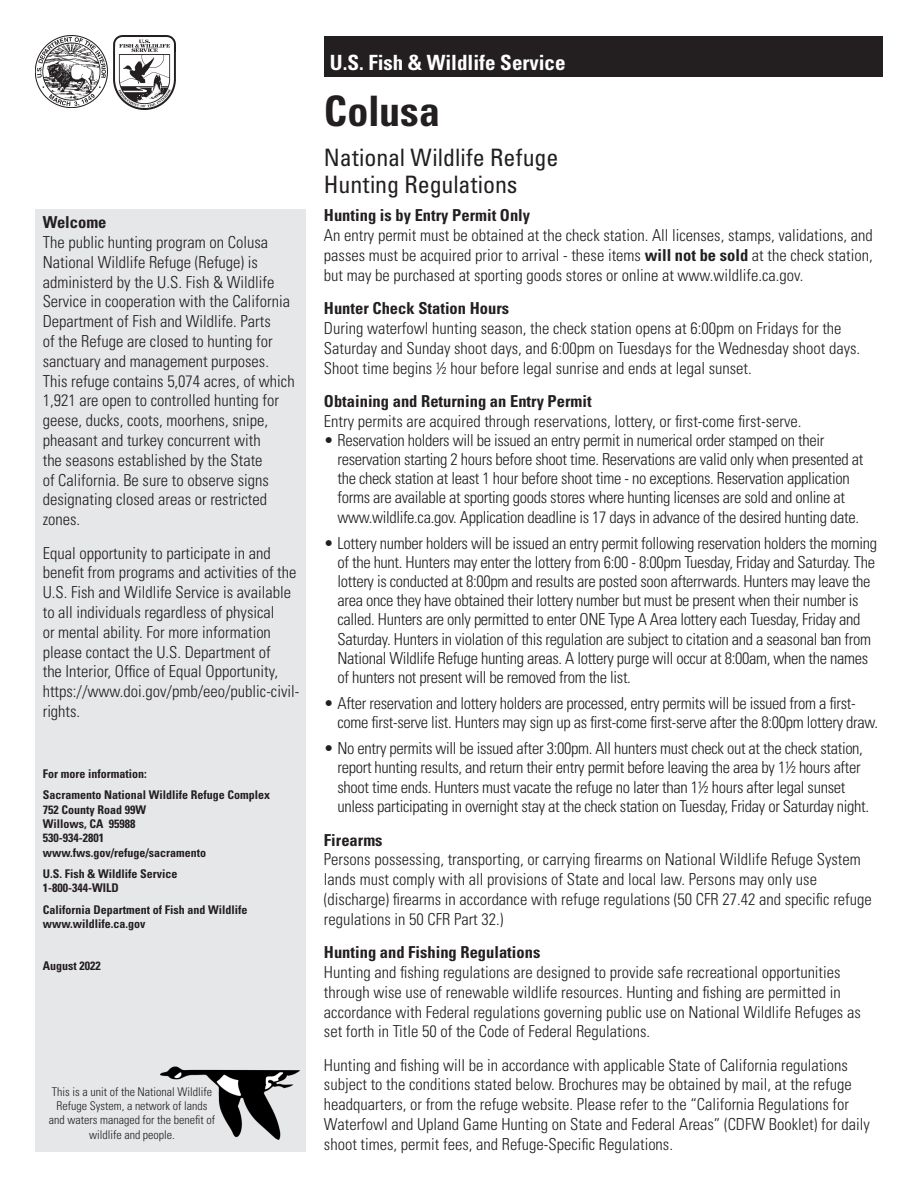
<style>
.page{position:relative;width:918px;height:1188px;background:#fff}
.page>*{position:absolute;margin:0;border:0;box-sizing:border-box;transform-origin:0 0}
.H1-Site_Name{font:700 condensed 42px "Univers LT Std";color:#231f20}
.H2-Subtitle{font:condensed 24px "Univers LT Std";letter-spacing:-.005em;color:#231f20}
.t1{font:700 condensed 21px "Univers LT Std";color:#fff}
.p-Bullets{font:300 condensed 16.5px/19.8px "Univers LT Std";color:#231f20}
.p-Bullets-2{font:300 condensed 16.5px/19.2px "Univers LT Std";letter-spacing:-.02em;color:#231f20}
.H3-Section_Titles{font:300 condensed 16.5px/19.8px "Univers LT Std";color:#231f20}
.H3-Section_Titles-2{font:700 condensed 16.5px "Univers LT Std";color:#231f20}
.p-Contact_Informatio{font:700 condensed 12px/14.4px "Univers LT Std";color:#231f20}
.t2{font:300 condensed 12px/14.4px "Univers LT Std";color:#231f20;text-align:center}
.s1{font-weight:700}
</style>
<div class="page">
<div style="left:36px;top:210px;width:270px;height:942px;background:#e6e7e9"></div>
<div style="left:324px;top:36px;width:558px;height:40px;background:#231f20"></div>
<img style="left:36px;top:36px;width:72px;height:72px">
<img style="left:114px;top:36px;width:61px;height:73px">
<img style="left:161px;top:1067px;width:139px;height:73px">
<h3 class="H3-Section_Titles-2" style="left:43px;top:212px;width:65px">Welcome</h3>
<p class="p-Bullets" style="left:43px;top:232px;width:253px">The public hunting program on Colusa National Wildlife Refuge (Refuge) is administerd by the U.S. Fish &amp; Wildlife Service in cooperation with the California Department of Fish and Wildlife. Parts<br>of the Refuge are closed to hunting for sanctuary and management purposes.<br>This refuge contains 5,074 acres, of which 1,921 are open to controlled hunting for geese, ducks, coots, moorhens, snipe, pheasant and turkey concurrent with<br>the seasons established by the State<br>of California. Be sure to observe signs designating closed areas or restricted zones.</p>
<p class="p-Bullets" style="left:43px;top:543px;width:258px">Equal opportunity to participate in and benefit from programs and activities of the U.S. Fish and Wildlife Service is available to all individuals regardless of physical<br>or mental ability. For more information please contact the U.S. Department of<br>the Interior, Office of Equal Opportunity, https://www.doi.gov/pmb/eeo/public-civil&shy;rights.</p>
<p class="p-Contact_Informatio" style="left:43px;top:767px;width:105px">For more information:</p>
<p class="p-Contact_Informatio" style="left:43px;top:788px;width:229px">Sacramento National Wildlife Refuge Complex<br>752 County Road 99W<br>Willows, CA 95988<br>530-934-2801 www.fws.gov/refuge/sacramento</p>
<p class="p-Contact_Informatio" style="left:43px;top:867px;width:136px">U.S. Fish &amp; Wildlife Service<br>1-800-344-WILD</p>
<p class="p-Contact_Informatio" style="left:43px;top:902px;width:206px">California Department of Fish and Wildlife www.wildlife.ca.gov</p>
<p class="p-Contact_Informatio" style="left:43px;top:959px;width:59px">August 2022</p>
<p class="t2" style="left:49px;top:1084px;width:168px">This is a unit of the National Wildlife<br>Refuge System, a network of lands and waters managed for the benefit of wildlife and people.</p>
<p class="t1" style="left:330px;top:50px;width:237px">U.S. Fish &amp; Wildlife Service</p>
<h1 class="H1-Site_Name" style="left:324px;top:85px;width:118px">Colusa</h1>
<h2 class="H2-Subtitle" style="left:324px;top:142px;width:236px">National Wildlife Refuge</h2>
<h2 class="H2-Subtitle" style="left:324px;top:169px;width:195px">Hunting Regulations</h2>
<h3 class="H3-Section_Titles-2" style="left:324px;top:205px;width:208px">Hunting is by Entry Permit Only</h3>
<p class="p-Bullets" style="left:324px;top:226px;width:550px;text-align:justify">An entry permit must be obtained at the check station. All licenses, stamps, validations, and passes must be acquired prior to arrival - these items <span class="s1">will not be sold</span> at the check station, but may be purchased at sporting goods stores or online at www.wildlife.ca.gov.</p>
<h3 class="H3-Section_Titles-2" style="left:324px;top:298px;width:187px">Hunter Check Station Hours</h3>
<p class="p-Bullets" style="left:324px;top:318px;width:538px">During waterfowl hunting season, the check station opens at 6:00pm on Fridays for the<br>Saturday and Sunday shoot days, and 6:00pm on Tuesdays for the Wednesday shoot days.<br>Shoot time begins ½ hour before legal sunrise and ends at legal sunset.</p>
<h3 class="H3-Section_Titles" style="left:324px;top:391px;width:479px"><span class="s1">Obtaining and Returning an Entry Permit<br></span>Entry permits are acquired through reservations, lottery, or first-come first-serve.</h3>
<p class="p-Bullets-2" style="left:337px;top:430px;width:527px;text-indent:-14px">• Reservation holders will be issued an entry permit in numerical order stamped on their reservation starting 2 hours before shoot time. Reservations are valid only when presented at the check station at least 1 hour before shoot time - no exceptions. Reservation application forms are available at sporting goods stores where hunting licenses are sold and online at www.wildlife.ca.gov. Application deadline is 17 days in advance of the desired hunting date.</p>
<p class="p-Bullets-2" style="left:337px;top:533px;width:541px;text-indent:-14px">• Lottery number holders will be issued an entry permit following reservation holders the morning of the hunt. Hunters may enter the lottery from 6:00 - 8:00pm Tuesday, Friday and Saturday. The lottery is conducted at 8:00pm and results are posted soon afterrwards. Hunters may leave the area once they have obtained their lottery number but must be present when their number is called. Hunters are only permitted to enter ONE Type A Area lottery each Tuesday, Friday and Saturday. Hunters in violation of this regulation are subject to citation and a seasonal ban from National Wildlife Refuge hunting areas. A lottery purge will occur at 8:00am, when the names of hunters not present will be removed from the list.</p>
<p class="p-Bullets-2" style="left:337px;top:694px;width:542px;text-indent:-14px">• After reservation and lottery holders are processed, entry permits will be issued from a first&shy;come first-serve list. Hunters may sign up as first-come first-serve after the 8:00pm lottery draw.</p>
<p class="p-Bullets-2" style="left:337px;top:739px;width:533px;text-indent:-14px">• No entry permits will be issued after 3:00pm. All hunters must check out at the check station, report hunting results, and return their entry permit before leaving the area by 1½ hours after shoot time ends. Hunters must vacate the refuge no later than 1½ hours after legal sunset unless participating in overnight stay at the check station on Tuesday, Friday or Saturday night.</p>
<h3 class="H3-Section_Titles-2" style="left:324px;top:830px;width:60px">Firearms</h3>
<p class="p-Bullets" style="left:324px;top:850px;width:549px">Persons possessing, transporting, or carrying firearms on National Wildlife Refuge System lands must comply with all provisions of State and local law. Persons may only use (discharge) firearms in accordance with refuge regulations (50 CFR 27.42 and specific refuge regulations in 50 CFR Part 32.)</p>
<h3 class="H3-Section_Titles-2" style="left:324px;top:942px;width:218px">Hunting and Fishing Regulations</h3>
<p class="p-Bullets" style="left:324px;top:962px;width:538px">Hunting and fishing regulations are designed to provide safe recreational opportunities through wise use of renewable wildlife resources. Hunting and fishing are permitted in accordance with Federal regulations governing public use on National Wildlife Refuges as set forth in Title 50 of the Code of Federal Regulations.</p>
<p class="p-Bullets" style="left:324px;top:1055px;width:547px">Hunting and fishing will be in accordance with applicable State of California regulations subject to the conditions stated below. Brochures may be obtained by mail, at the refuge headquarters, or from the refuge website. Please refer to the “California Regulations for Waterfowl and Upland Game Hunting on State and Federal Areas” (CDFW Booklet) for daily shoot times, permit fees, and Refuge-Specific Regulations.</p>
</div>
